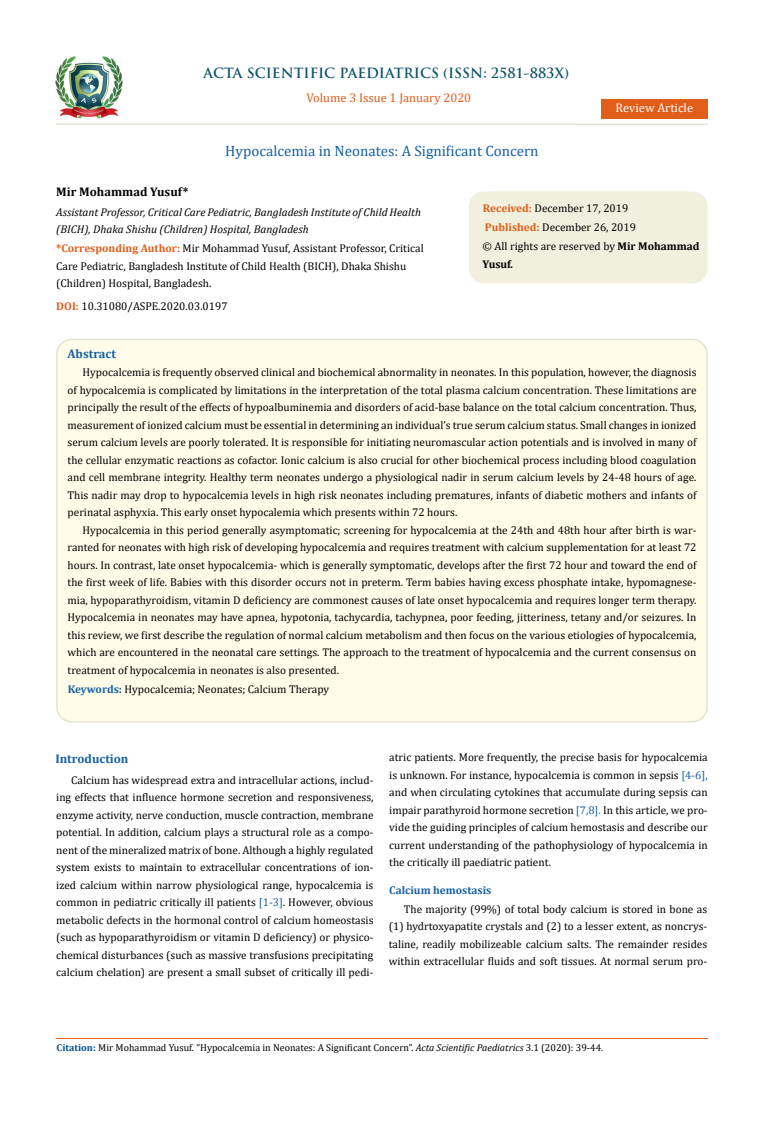
<style>
.page{position:relative;width:764px;height:1125px;background:#fff}
.page>*{position:absolute;margin:0;border:0;box-sizing:border-box;transform-origin:0 0}
.t1{font:15px "Cambria";color:#1560a6}
.t2{font:700 13.75px "Trajan Pro";color:#0e546a}
.t3{font:12.5px "Cambria";color:#e05d1a}
.t4{font:700 12.5px "Cambria";color:#1560a6}
.t5{font:700 12.5px "Cambria";color:#000}
.t6{font:12.5px "Cambria";color:#fff}
.t7{font:11.25px/17.5px "Cambria";color:#000;text-align:justify}
.t8{font:italic 11.25px/17.5px "Cambria";color:#000}
.t9{font:700 11.25px "Cambria";color:#1560a6}
.t10{font:700 11.25px "Cambria";color:#000}
.t11{font:10px "Cambria";color:#000}
.s1{font-weight:700;color:#e05d1a}
.s2{font-weight:700}
.s3{font-style:italic}
.s4{font-weight:700;color:#1560a6}
.s5{font-weight:700;color:#0e546a}
.s6{color:#1560a6}
.s7{font-weight:700;color:#035089}
</style>
<div class="page">
<img style="left:56px;top:57px;width:66px;height:61px">
<div style="left:601px;top:99px;width:106px;height:20px;background:#e05d1a"></div>
<div style="left:469px;top:192px;width:238px;height:91px;background:#f1f0de;border-radius:15px"></div>
<div style="left:469px;top:191px;width:239px;height:92px;border:1px solid #f1f0de;border-radius:15px"></div>
<div style="left:57px;top:339px;width:650px;height:383px;background:#fffde9;border-radius:15px"></div>
<hr style="left:56px;top:123px;width:651px;height:2px;background:#e0dfcd">
<hr style="left:56px;top:1038px;width:651px;height:1px;background:#e05d1a">
<p class="t2" style="left:203px;top:64px;width:367px">ACTA SCIENTIFIC PAEDIATRICS (ISSN: 2581-883X)</p>
<p class="t3" style="left:306px;top:91px;width:166px">Volume 3 Issue 1 January 2020</p>
<h1 class="t1" style="left:225px;top:142px;width:315px">Hypocalcemia in Neonates: A Significant Concern</h1>
<p class="t6" style="left:615px;top:100px;width:79px">Review Article</p>
<p class="t5" style="left:56px;top:182px;width:134px">Mir Mohammad Yusuf*</p>
<p class="t8" style="left:56px;top:203px;width:366px">Assistant Professor, Critical Care Pediatric, Bangladesh Institute of Child Health (BICH), Dhaka Shishu (Children) Hospital, Bangladesh</p>
<p class="t7" style="left:56px;top:240px;width:369px;text-align:left"><span class="s1">*Corresponding Author:</span> Mir Mohammad Yusuf, Assistant Professor, Critical<br>Care Pediatric, Bangladesh Institute of Child Health (BICH), Dhaka Shishu (Children) Hospital, Bangladesh.</p>
<p class="t7" style="left:56px;top:297px;width:173px"><span class="s1">DOI:</span> 10.31080/ASPE.2020.03.0197</p>
<p class="t7" style="left:482px;top:199px;width:219px;line-height:18.9px;text-align:left"><span class="s1">Received:</span> December 17, 2019<br><span class="s1">Published:</span> December 26, 2019<br>© All rights are reserved by <span class="s2">Mir Mohammad</span></p>
<p class="t10" style="left:482px;top:256px;width:32px">Yusuf<span class="s3">.</span></p>
<p class="t4" style="left:68px;top:345px;width:50px">Abstract</p>
<p class="t7" style="left:68px;top:364px;width:630px;text-indent:15px">Hypocalcemia is frequently observed clinical and biochemical abnormality in neonates. In this population, however, the diagnosis of hypocalcemia is complicated by limitations in the interpretation of the total plasma calcium concentration. These limitations are principally the result of the effects of hypoalbuminemia and disorders of acid-base balance on the total calcium concentration. Thus, measurement of ionized calcium must be essential in determining an individual’s true serum calcium status. Small changes in ionized serum calcium levels are poorly tolerated. It is responsible for initiating neuromascular action potentials and is involved in many of the cellular enzymatic reactions as cofactor. Ionic calcium is also crucial for other biochemical process including blood coagulation and cell membrane integrity. Healthy term neonates undergo a physiological nadir in serum calcium levels by 24-48 hours of age.<br>This nadir may drop to hypocalcemia levels in high risk neonates including prematures, infants of diabetic mothers and infants of perinatal asphyxia. This early onset hypocalemia which presents within 72 hours.</p>
<p class="t7" style="left:68px;top:521px;width:630px;text-indent:15px">Hypocalcemia in this period generally asymptomatic; screening for hypocalcemia at the 24th and 48th hour after birth is war&shy;ranted for neonates with high risk of developing hypocalcemia and requires treatment with calcium supplementation for at least 72 hours. In contrast, late onset hypocalcemia- which is generally symptomatic, develops after the first 72 hour and toward the end of the first week of life. Babies with this disorder occurs not in preterm. Term babies having excess phosphate intake, hypomagnese&shy;mia, hypoparathyroidism, vitamin D deficiency are commonest causes of late onset hypocalcemia and requires longer term therapy.<br>Hypocalcemia in neonates may have apnea, hypotonia, tachycardia, tachypnea, poor feeding, jitteriness, tetany and/or seizures. In this review, we first describe the regulation of normal calcium metabolism and then focus on the various etiologies of hypocalcemia, which are encountered in the neonatal care settings. The approach to the treatment of hypocalcemia and the current consensus on treatment of hypocalcemia in neonates is also presented.</p>
<p class="t7" style="left:68px;top:681px;width:263px"><span class="s4">Keywords</span><span class="s5">:</span> Hypocalcemia; Neonates; Calcium Therapy</p>
<p class="t4" style="left:55px;top:750px;width:75px">Introduction</p>
<p class="t7" style="left:56px;top:771px;width:319px;text-indent:15px">Calcium has widespread extra and intracellular actions, includ&shy;ing effects that influence hormone secretion and responsiveness, enzyme activity, nerve conduction, muscle contraction, membrane potential. In addition, calcium plays a structural role as a compo&shy;nent of the mineralized matrix of bone. Although a highly regulated system exists to maintain to extracellular concentrations of ion&shy;ized calcium within narrow physiological range, hypocalcemia is common in pediatric critically ill patients <span class="s6">[1-3]</span>. However, obvious metabolic defects in the hormonal control of calcium homeostasis (such as hypoparathyroidism or vitamin D deficiency) or physico&shy;chemical disturbances (such as massive transfusions precipitating calcium chelation) are present a small subset of critically ill pedi-</p>
<p class="t7" style="left:389px;top:748px;width:320px">atric patients. More frequently, the precise basis for hypocalcemia is unknown. For instance, hypocalcemia is common in sepsis <span class="s6">[4-6], </span>and when circulating cytokines that accumulate during sepsis can impair parathyroid hormone secretion <span class="s6">[7,8].</span> In this article, we pro&shy;vide the guiding principles of calcium hemostasis and describe our current understanding of the pathophysiology of hypocalcemia in the critically ill paediatric patient.</p>
<p class="t9" style="left:389px;top:882px;width:104px">Calcium hemostasis</p>
<p class="t7" style="left:389px;top:900px;width:320px;text-indent:15px">The majority (99%) of total body calcium is stored in bone as (1) hydrtoxyapatite crystals and (2) to a lesser extent, as noncrys&shy;taline, readily mobilizeable calcium salts. The remainder resides within extracellular fluids and soft tissues. At normal serum pro-</p>
<p class="t11" style="left:57px;top:1042px;width:548px"><span class="s7">Citation:</span> Mir Mohammad Yusuf<span class="s3">.</span> “Hypocalcemia in Neonates: A Significant Concern”. <span class="s3">Acta Scientific Paediatrics</span> 3.1 (2020): 39-44.</p>
</div>
